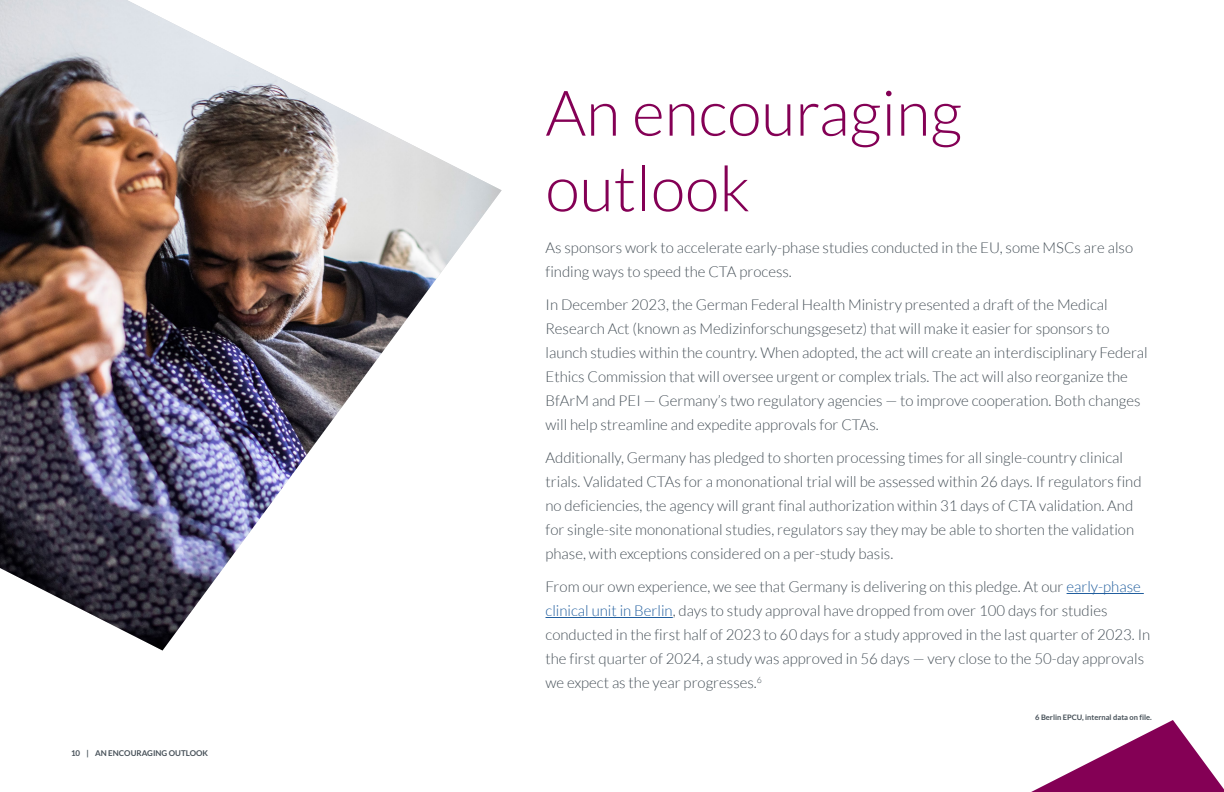
<style>
.page{position:relative;width:1224px;height:792px;background:#fff}
.page>*{position:absolute;margin:0;border:0;box-sizing:border-box;transform-origin:0 0}
.t1{font:300 63px/75.6px "Lato";color:#840055}
.t2{font:300 15px/24px "Lato";color:#465058}
.t3{font:700 8px "Lato";color:#465058}
.t4{font:700 7.5px "Lato";color:#465058}
.s1{color:#215e9e}
</style>
<div class="page">
<img style="left:0;top:0;width:502px;height:651px">
<svg style="left:1031px;top:720px;width:193px;height:72px"></svg>
<hr style="left:1067px;top:593px;width:77px;height:1px;background:#215e9e">
<hr style="left:546px;top:617px;width:127px;height:1px;background:#215e9e">
<p class="t3" style="left:71px;top:749px;width:139px">10 | AN ENCOURAGING OUTLOOK</p>
<h1 class="t1" style="left:546px;top:76px;width:418px">An encouraging outlook</h1>
<p class="t2" style="left:546px;top:236px;width:589px">As sponsors work to accelerate early-phase studies conducted in the EU, some MSCs are also finding ways to speed the CTA process.</p>
<p class="t2" style="left:546px;top:293px;width:604px">In December 2023, the German Federal Health Ministry presented a draft of the Medical Research Act (known as Medizinforschungsgesetz) that will make it easier for sponsors to launch studies within the country. When adopted, the act will create an interdisciplinary Federal Ethics Commission that will oversee urgent or complex trials. The act will also reorganize the BfArM and PEI — Germany’s two regulatory agencies — to improve cooperation. Both changes will help streamline and expedite approvals for CTAs.</p>
<p class="t2" style="left:546px;top:446px;width:598px">Additionally, Germany has pledged to shorten processing times for all single-country clinical trials. Validated CTAs for a mononational trial will be assessed within 26 days. If regulators find no deficiencies, the agency will grant final authorization within 31 days of CTA validation. And for single-site mononational studies, regulators say they may be able to shorten the validation phase, with exceptions considered on a per-study basis.</p>
<p class="t2" style="left:546px;top:575px;width:606px">From our own experience, we see that Germany is delivering on this pledge. At our <span class="s1">early-phase clinical unit in Berlin</span>, days to study approval have dropped from over 100 days for studies conducted in the first half of 2023 to 60 days for a study approved in the last quarter of 2023. In the first quarter of 2024, a study was approved in 56 days — very close to the 50-day approvals we expect as the year progresses.<sup>6</sup></p>
<p class="t4" style="left:1035px;top:713px;width:118px">6 Berlin EPCU, internal data on file.</p>
</div>
